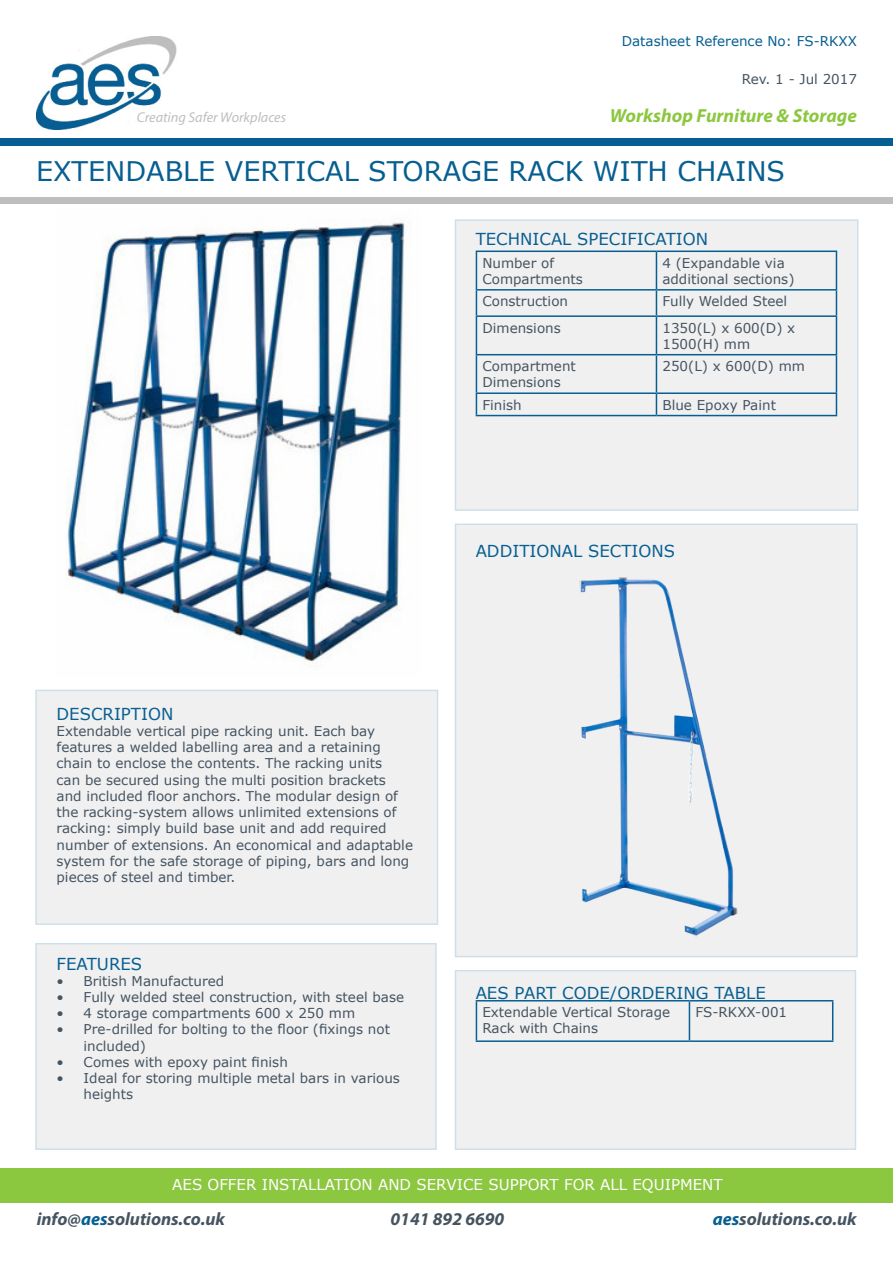
<style>
.page{position:relative;width:893px;height:1263px;background:#fff}
.page>*{position:absolute;margin:0;border:0;box-sizing:border-box;transform-origin:0 0}
.t1{font:27px "Verdana";color:#075f91}
.t2{font:italic 700 19.05px "Myriad Pro";color:#8cc740}
.t3{font:italic 700 18px "Myriad Pro";color:#455461}
.t4{font:16.5px "Verdana";color:#075f91}
.t5{font:15px "Verdana";color:#fff}
.t6{font:italic 14.25px "Myriad Pro";color:#bebebe}
.t7{font:13.5px/16.2px "Verdana";color:#455461}
.t8{font:13.5px "Verdana";color:#075f91}
.s1{color:#075f91}
</style>
<div class="page">
<div style="left:455px;top:219px;width:403px;height:292px;background:#f0f0f1"></div>
<div style="left:35px;top:690px;width:403px;height:235px;background:#f0f0f1"></div>
<div style="left:455px;top:523px;width:403px;height:434px;background:#f0f0f1"></div>
<div style="left:35px;top:943px;width:402px;height:207px;background:#f0f0f1"></div>
<div style="left:455px;top:970px;width:401px;height:180px;background:#f0f0f1"></div>
<img style="left:66px;top:219px;width:345px;height:445px">
<img style="left:579px;top:577px;width:159px;height:360px">
<img style="left:36px;top:36px;width:141px;height:93px">
<div style="left:0;top:138px;width:893px;height:8px;background:#075e93"></div>
<div style="left:0;top:198px;width:893px;height:6px;background:#bebebe"></div>
<div style="left:0;top:1169px;width:893px;height:34px;background:#8cc740"></div>
<hr style="left:476px;top:251px;width:180px;height:1px;background:#075f91">
<hr style="left:476px;top:252px;width:1px;height:37px;background:#075f91">
<hr style="left:656px;top:251px;width:181px;height:1px;background:#075f91">
<hr style="left:656px;top:252px;width:1px;height:37px;background:#075f91">
<hr style="left:836px;top:252px;width:1px;height:37px;background:#075f91">
<hr style="left:476px;top:289px;width:180px;height:2px;background:#075f91">
<svg style="left:476px;top:291px;width:1px;height:24px"></svg>
<hr style="left:656px;top:289px;width:181px;height:2px;background:#075f91">
<svg style="left:656px;top:291px;width:1px;height:24px"></svg>
<svg style="left:836px;top:291px;width:1px;height:24px"></svg>
<hr style="left:476px;top:315px;width:180px;height:2px;background:#075f91">
<hr style="left:476px;top:317px;width:1px;height:37px;background:#075f91">
<hr style="left:656px;top:315px;width:181px;height:2px;background:#075f91">
<hr style="left:656px;top:317px;width:1px;height:37px;background:#075f91">
<hr style="left:836px;top:317px;width:1px;height:37px;background:#075f91">
<hr style="left:476px;top:354px;width:180px;height:1px;background:#075f91">
<hr style="left:476px;top:355px;width:1px;height:37px;background:#075f91">
<hr style="left:656px;top:354px;width:181px;height:1px;background:#075f91">
<hr style="left:656px;top:355px;width:1px;height:37px;background:#075f91">
<hr style="left:836px;top:355px;width:1px;height:37px;background:#075f91">
<hr style="left:476px;top:392px;width:180px;height:2px;background:#075f91">
<svg style="left:476px;top:394px;width:1px;height:21px"></svg>
<hr style="left:656px;top:392px;width:181px;height:2px;background:#075f91">
<svg style="left:656px;top:394px;width:1px;height:21px"></svg>
<svg style="left:836px;top:394px;width:1px;height:21px"></svg>
<hr style="left:476px;top:415px;width:180px;height:1px;background:#075f91">
<hr style="left:656px;top:415px;width:181px;height:1px;background:#075f91">
<hr style="left:476px;top:1000px;width:213px;height:1px;background:#075f91">
<hr style="left:476px;top:1001px;width:1px;height:39px;background:#075f91">
<hr style="left:689px;top:1000px;width:144px;height:1px;background:#075f91">
<hr style="left:689px;top:1001px;width:1px;height:39px;background:#075f91">
<hr style="left:832px;top:1001px;width:1px;height:39px;background:#075f91">
<hr style="left:476px;top:1040px;width:213px;height:2px;background:#075f91">
<hr style="left:689px;top:1040px;width:144px;height:2px;background:#075f91">
<p class="t8" style="left:622px;top:32px;width:237px">Datasheet Reference No: FS-RKXX</p>
<p class="t7" style="left:742px;top:71px;width:117px">Rev. 1 - Jul 2017</p>
<p class="t2" style="left:610px;top:103px;width:249px">Workshop Furniture &amp; Storage</p>
<p class="t1" style="left:36px;top:153px;width:750px">EXTENDABLE VERTICAL STORAGE RACK WITH CHAINS</p>
<p class="t6" style="left:137px;top:108px;width:151px">Creating Safer Workplaces</p>
<p class="t4" style="left:476px;top:228px;width:234px">TECHNICAL SPECIFICATION</p>
<p class="t7" style="left:482px;top:254px;width:73px">Number of</p>
<p class="t7" style="left:482px;top:271px;width:102px">Compartments</p>
<p class="t7" style="left:662px;top:254px;width:133px">4 (Expandable via additional sections)</p>
<p class="t7" style="left:482px;top:293px;width:87px">Construction</p>
<p class="t7" style="left:662px;top:293px;width:126px">Fully Welded Steel</p>
<p class="t7" style="left:482px;top:319px;width:80px">Dimensions</p>
<p class="t7" style="left:662px;top:319px;width:134px">1350(L) x 600(D) x<br>1500(H) mm</p>
<p class="t7" style="left:482px;top:358px;width:95px">Compartment</p>
<p class="t7" style="left:482px;top:374px;width:80px">Dimensions</p>
<p class="t7" style="left:662px;top:358px;width:144px">250(L) x 600(D) mm</p>
<p class="t7" style="left:482px;top:396px;width:41px">Finish</p>
<p class="t7" style="left:662px;top:396px;width:115px">Blue Epoxy Paint</p>
<p class="t4" style="left:57px;top:702px;width:118px">DESCRIPTION</p>
<p class="t7" style="left:57px;top:723px;width:358px">Extendable vertical pipe racking unit. Each bay features a welded labelling area and a retaining chain to enclose the contents. The racking units<br>can be secured using the multi position brackets and included floor anchors. The modular design of the racking-system allows unlimited extensions of racking: simply build base unit and add required number of extensions. An economical and adaptable system for the safe storage of piping, bars and long pieces of steel and timber.</p>
<p class="t4" style="left:57px;top:952px;width:87px">FEATURES</p>
<p class="t7" style="left:57px;top:973px;width:169px">• British Manufactured</p>
<p class="t7" style="left:57px;top:989px;width:349px">• Fully welded steel construction, with steel base</p>
<p class="t7" style="left:57px;top:1005px;width:300px">• 4 storage compartments 600 x 250 mm</p>
<p class="t7" style="left:84px;top:1021px;width:308px;text-indent:-27px">• Pre-drilled for bolting to the floor (fixings not included)</p>
<p class="t7" style="left:57px;top:1054px;width:233px">• Comes with epoxy paint finish</p>
<p class="t7" style="left:84px;top:1070px;width:318px;text-indent:-27px">• Ideal for storing multiple metal bars in various heights</p>
<p class="t4" style="left:476px;top:540px;width:201px">ADDITIONAL SECTIONS</p>
<p class="t4" style="left:476px;top:982px;width:292px">AES PART CODE/ORDERING TABLE</p>
<p class="t7" style="left:482px;top:1004px;width:189px">Extendable Vertical Storage<br>Rack with Chains</p>
<p class="t7" style="left:695px;top:1004px;width:93px">FS-RKXX-001</p>
<p class="t5" style="left:172px;top:1174px;width:552px">AES OFFER INSTALLATION AND SERVICE SUPPORT FOR ALL EQUIPMENT</p>
<p class="t3" style="left:37px;top:1208px;width:190px">info@<span class="s1">aes</span>solutions.co.uk</p>
<p class="t3" style="left:391px;top:1208px;width:115px">0141 892 6690</p>
<p class="t3" style="left:713px;top:1208px;width:145px"><span class="s1">aes</span>solutions.co.uk</p>
</div>
